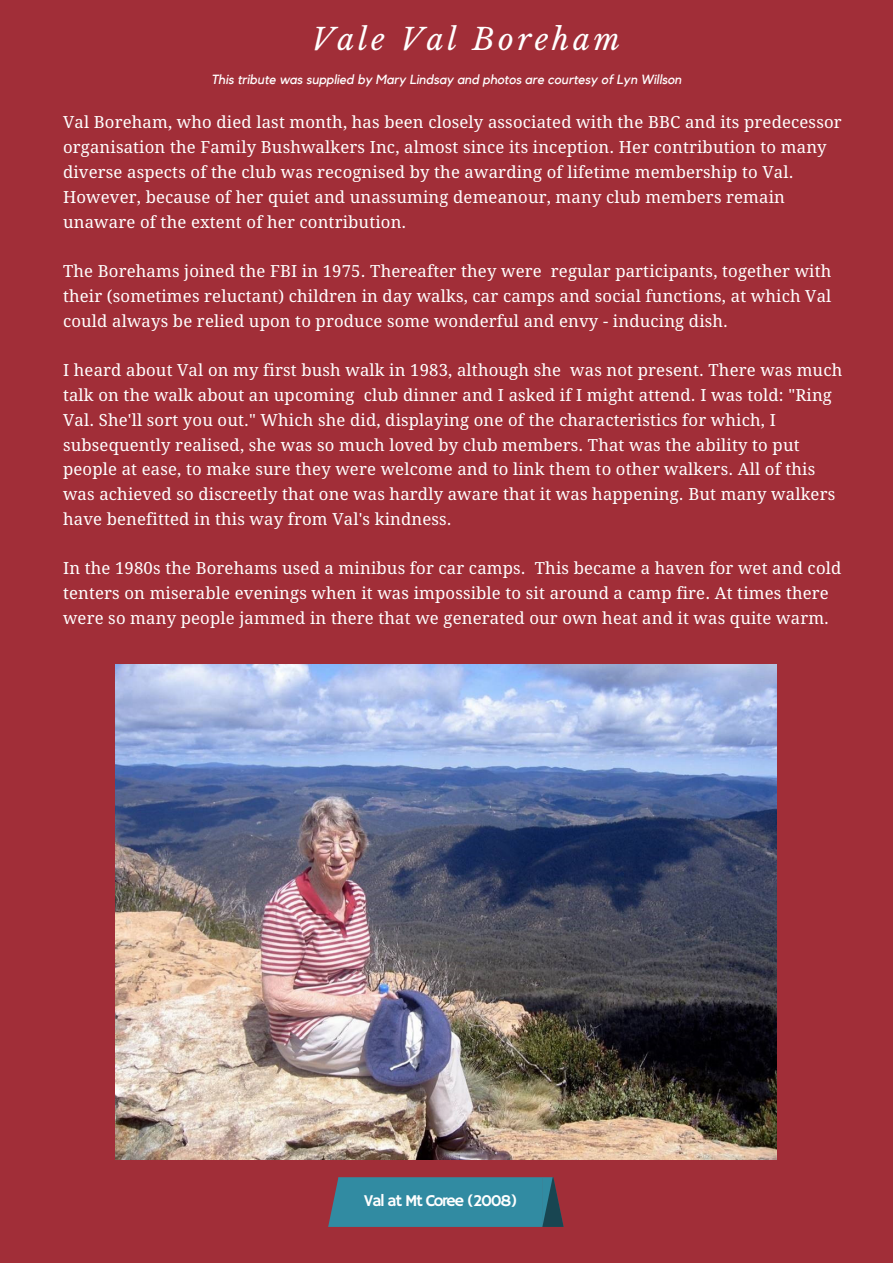
<style>
.page{position:relative;width:893px;height:1263px;background:#a12e38}
.page>*{position:absolute;margin:0;border:0;box-sizing:border-box;transform-origin:0 0}
.t1{font:italic 30px "Libre Baskerville";letter-spacing:.12em;color:#fff}
.t2{font:16.65px/24.8px "Droid Serif";letter-spacing:.01em;color:#fff}
.t3{font:16.5px "Hammersmith One";letter-spacing:-.085em;color:#fff}
.t4{font:italic 13.2px "Kollektif";color:#fff}
</style>
<div class="page">
<img style="left:116px;top:664px;width:661px;height:496px">
<svg style="left:328px;top:1177px;width:236px;height:49px;background:#358398"></svg>
<h1 class="t1" style="left:311px;top:21px;width:310px">Vale Val Boreham</h1>
<p class="t4" style="left:211px;top:74px;width:472px">This tribute was supplied by Mary Lindsay and photos are courtesy of Lyn Willson</p>
<p class="t2" style="left:63px;top:110px;width:780px">Val Boreham, who died last month, has been closely associated with the BBC and its predecessor organisation the Family Bushwalkers Inc, almost since its inception. Her contribution to many diverse aspects of the club was recognised by the awarding of lifetime membership to Val.<br>However, because of her quiet and unassuming demeanour, many club members remain unaware of the extent of her contribution.</p>
<p class="t2" style="left:63px;top:259px;width:770px;text-align:justify">The Borehams joined the FBI in 1975. Thereafter they were regular participants, together with their (sometimes reluctant) children in day walks, car camps and social functions, at which Val could always be relied upon to produce some wonderful and envy - inducing dish.</p>
<p class="t2" style="left:63px;top:358px;width:781px">I heard about Val on my first bush walk in 1983, although she was not present. There was much talk on the walk about an upcoming club dinner and I asked if I might attend. I was told: "Ring Val. She'll sort you out." Which she did, displaying one of the characteristics for which, I subsequently realised, she was so much loved by club members. That was the ability to put people at ease, to make sure they were welcome and to link them to other walkers. All of this was achieved so discreetly that one was hardly aware that it was happening. But many walkers have benefitted in this way from Val's kindness.</p>
<p class="t2" style="left:63px;top:556px;width:780px">In the 1980s the Borehams used a minibus for car camps. This became a haven for wet and cold tenters on miserable evenings when it was impossible to sit around a camp fire. At times there were so many people jammed in there that we generated our own heat and it was quite warm.</p>
<p class="t3" style="left:364px;top:1191px;width:155px">Val at Mt Coree (2008)</p>
</div>
